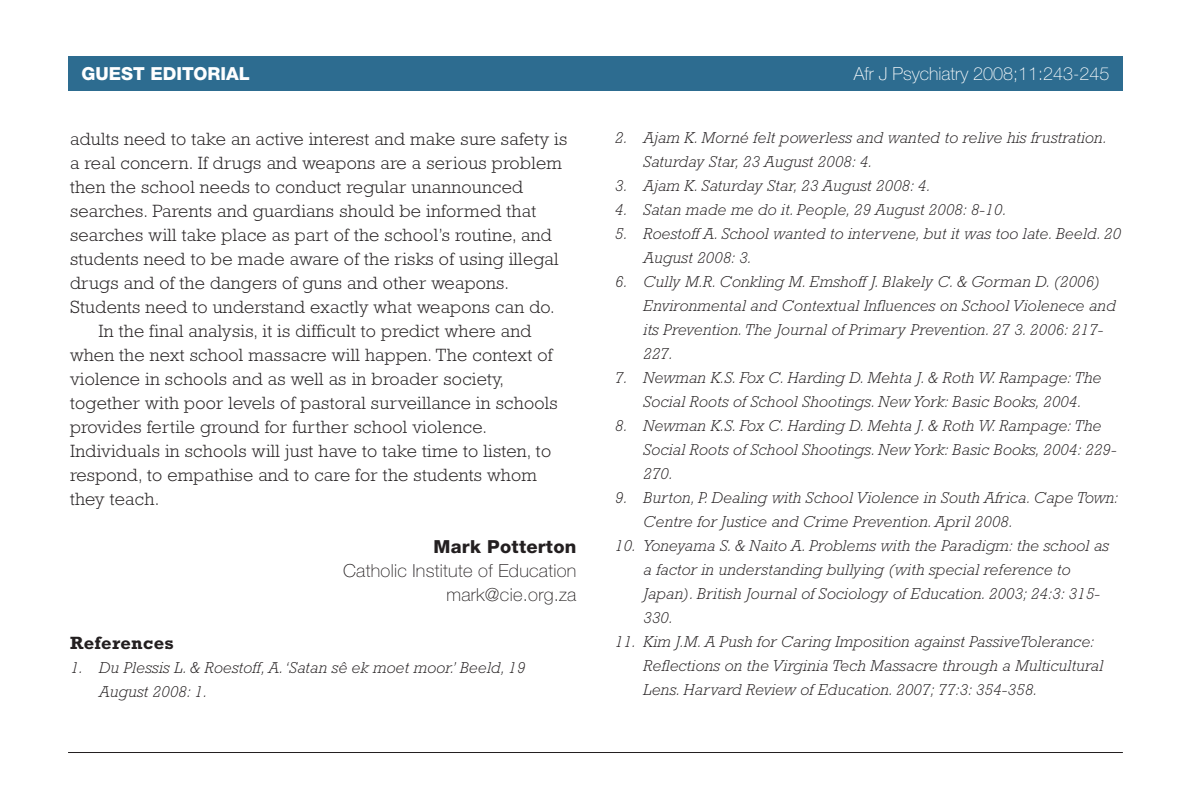
<style>
.page{position:relative;width:1188px;height:801px;background:#fff}
.page>*{position:absolute;margin:0;border:0;box-sizing:border-box;transform-origin:0 0}
.t1{font:300 18px "Rockwell";letter-spacing:.015em;color:#231f20}
.t2{font:100 18px/24px "Helvetica Neue";letter-spacing:.015em;color:#231f20;text-align:right}
.t3{font:100 18px "Helvetica Neue";color:#fff}
.t4{font:800 18px "Helvetica Neue";color:#fff}
.t5{font:800 18px "Helvetica Neue";letter-spacing:.015em;color:#231f20}
.t6{font:700 18px "Rockwell";letter-spacing:.015em;color:#231f20}
.t7{font:italic 300 16px/24px "Rockwell";letter-spacing:.015em;color:#231f20}
</style>
<div class="page">
<div style="left:68px;top:57px;width:1055px;height:34px;background:#2d6c90"></div>
<hr style="left:68px;top:752px;width:1055px;height:1px;background:#231f20">
<p class="t4" style="left:81px;top:67px;width:170px">GUEST EDITORIAL</p>
<p class="t3" style="left:853px;top:67px;width:257px">Afr J Psychiatry 2008;11:243-245</p>
<p class="t1" style="left:70px;top:132px;width:499px">adults need to take an active interest and make sure safety is</p>
<p class="t1" style="left:70px;top:156px;width:493px">a real concern. If drugs and weapons are a serious problem</p>
<p class="t1" style="left:70px;top:180px;width:454px">then the school needs to conduct regular unannounced</p>
<p class="t1" style="left:70px;top:204px;width:467px">searches. Parents and guardians should be informed that</p>
<p class="t1" style="left:70px;top:228px;width:483px">searches will take place as part of the school’s routine, and</p>
<p class="t1" style="left:70px;top:252px;width:490px">students need to be made aware of the risks of using illegal</p>
<p class="t1" style="left:70px;top:276px;width:440px">drugs and of the dangers of guns and other weapons.</p>
<p class="t1" style="left:70px;top:300px;width:486px">Students need to understand exactly what weapons can do.</p>
<p class="t1" style="left:98px;top:324px;width:434px">In the final analysis, it is difficult to predict where and</p>
<p class="t1" style="left:70px;top:348px;width:484px">when the next school massacre will happen. The context of</p>
<p class="t1" style="left:70px;top:372px;width:435px">violence in schools and as well as in broader society,</p>
<p class="t1" style="left:70px;top:396px;width:489px">together with poor levels of pastoral surveillance in schools</p>
<p class="t1" style="left:70px;top:420px;width:418px">provides fertile ground for further school violence.</p>
<p class="t1" style="left:70px;top:444px;width:482px">Individuals in schools will just have to take time to listen, to</p>
<p class="t1" style="left:70px;top:468px;width:468px">respond, to empathise and to care for the students whom</p>
<p class="t1" style="left:70px;top:492px;width:91px">they teach.</p>
<p class="t5" style="left:433px;top:540px;width:144px">Mark Potterton</p>
<p class="t2" style="left:343px;top:560px;width:235px">Catholic Institute of Education mark@cie.org.za</p>
<p class="t6" style="left:70px;top:636px;width:105px">References</p>
<p class="t7" style="left:98px;top:657px;width:428px;text-indent:-28px">1. Du Plessis L. &amp; Roestoff, A. ‘Satan sê ek moet moor.’ Beeld, 19<br>August 2008: 1.</p>
<p class="t7" style="left:643px;top:128px;width:465px;text-indent:-28px">2. Ajam K. Morné felt powerless and wanted to relive his frustration.<br>Saturday Star, 23 August 2008: 4.</p>
<p class="t7" style="left:614px;top:176px;width:317px">3. Ajam K. Saturday Star, 23 August 2008: 4.</p>
<p class="t7" style="left:614px;top:200px;width:393px">4. Satan made me do it. People, 29 August 2008: 8-10.</p>
<p class="t7" style="left:643px;top:224px;width:479px;text-indent:-28px">5. Roestoff A. School wanted to intervene, but it was too late. Beeld. 20<br>August 2008: 3.</p>
<p class="t7" style="left:643px;top:272px;width:474px;text-indent:-28px">6. Cully M.R. Conkling M. Emshoff J. Blakely C. &amp; Gorman D. (2006)<br>Environmental and Contextual Influences on School Violenece and its Prevention. The Journal of Primary Prevention. 27 3. 2006: 217- 227.</p>
<p class="t7" style="left:614px;top:368px;width:488px;text-align:center">7. Newman K.S. Fox C. Harding D. Mehta J. &amp; Roth W. Rampage: The<br>Social Roots of School Shootings. New York: Basic Books, 2004.</p>
<p class="t7" style="left:643px;top:416px;width:475px;text-indent:-28px">8. Newman K.S. Fox C. Harding D. Mehta J. &amp; Roth W. Rampage: The<br>Social Roots of School Shootings. New York: Basic Books, 2004: 229-<br>270.</p>
<p class="t7" style="left:643px;top:488px;width:476px;text-indent:-28px">9. Burton, P. Dealing with School Violence in South Africa. Cape Town:<br>Centre for Justice and Crime Prevention. April 2008.</p>
<p class="t7" style="left:643px;top:536px;width:467px;text-indent:-28px">10. Yoneyama S. &amp; Naito A. Problems with the Paradigm: the school as a factor in understanding bullying (with special reference to Japan). British Journal of Sociology of Education. 2003; 24:3: 315- 330.</p>
<p class="t7" style="left:643px;top:632px;width:461px;text-indent:-28px">11. Kim J.M. A Push for Caring Imposition against PassiveTolerance:<br>Reflections on the Virginia Tech Massacre through a Multicultural<br>Lens. Harvard Review of Education. 2007; 77:3: 354-358.</p>
</div>
